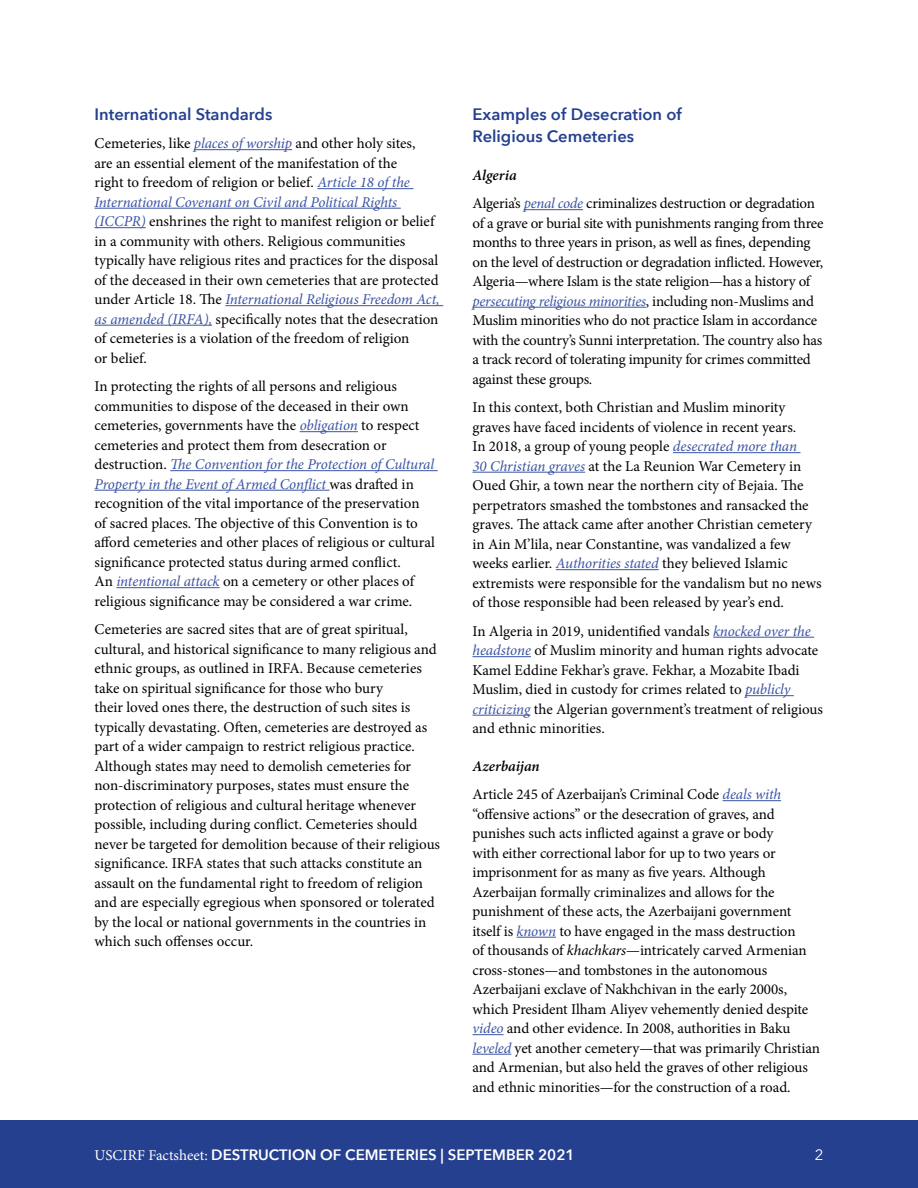
<style>
.page{position:relative;width:918px;height:1188px;background:#fff}
.page>*{position:absolute;margin:0;border:0;box-sizing:border-box;transform-origin:0 0}
.Subhead{font:600 16.5px/22.5px "Avenir Next";color:#25408f}
.Body_no_indent{font:15px/19.5px "Minion Pro";letter-spacing:-.005em;color:#000}
.t1{font:600 15px "Avenir Next";color:#fff}
.Body_no_indent-2{font:italic 600 15px "Minion Pro";color:#000}
.t2{font:15px "Avenir Next";color:#fff}
.s1{font-style:italic;color:#3a53a4}
.s2{font-style:italic}
.s3{font-family:"Minion Pro";font-weight:400}
</style>
<div class="page">
<div style="left:0;top:1120px;width:918px;height:68px;background:#25408f"></div>
<hr style="left:194px;top:149px;width:98px;height:1px;background:#3a53a4">
<hr style="left:317px;top:188px;width:96px;height:1px;background:#3a53a4">
<hr style="left:94px;top:208px;width:307px;height:1px;background:#3a53a4">
<hr style="left:94px;top:227px;width:52px;height:1px;background:#3a53a4">
<hr style="left:225px;top:305px;width:218px;height:1px;background:#3a53a4">
<hr style="left:94px;top:325px;width:118px;height:1px;background:#3a53a4">
<hr style="left:300px;top:431px;width:58px;height:1px;background:#3a53a4">
<hr style="left:170px;top:470px;width:268px;height:1px;background:#3a53a4">
<hr style="left:94px;top:490px;width:236px;height:1px;background:#3a53a4">
<hr style="left:116px;top:587px;width:104px;height:1px;background:#3a53a4">
<hr style="left:524px;top:209px;width:59px;height:1px;background:#3a53a4">
<hr style="left:472px;top:307px;width:174px;height:1px;background:#3a53a4">
<hr style="left:673px;top:452px;width:128px;height:1px;background:#3a53a4">
<hr style="left:472px;top:472px;width:113px;height:1px;background:#3a53a4">
<hr style="left:556px;top:569px;width:103px;height:1px;background:#3a53a4">
<hr style="left:713px;top:637px;width:101px;height:1px;background:#3a53a4">
<hr style="left:472px;top:656px;width:59px;height:1px;background:#3a53a4">
<hr style="left:745px;top:695px;width:49px;height:1px;background:#3a53a4">
<hr style="left:472px;top:715px;width:58px;height:1px;background:#3a53a4">
<hr style="left:723px;top:800px;width:58px;height:1px;background:#3a53a4">
<hr style="left:517px;top:937px;width:39px;height:1px;background:#3a53a4">
<hr style="left:472px;top:1034px;width:32px;height:1px;background:#3a53a4">
<hr style="left:472px;top:1054px;width:39px;height:1px;background:#3a53a4">
<p class="Subhead" style="left:94px;top:102px;width:179px">International Standards</p>
<p class="Body_no_indent" style="left:94px;top:134px;width:347px">Cemeteries, like <span class="s1">places of worship</span> and other holy sites,<br>are an essential element of the manifestation of the<br>right to freedom of religion or belief. <span class="s1">Article 18 of the International Covenant on Civil and Political Rights (ICCPR)</span> enshrines the right to manifest religion or belief in a community with others. Religious communities typically have religious rites and practices for the disposal of the deceased in their own cemeteries that are protected under Article 18. The <span class="s1">International Religious Freedom Act, as amended (IRFA),</span> specifically notes that the desecration of cemeteries is a violation of the freedom of religion<br>or belief.</p>
<p class="Body_no_indent" style="left:94px;top:377px;width:342px">In protecting the rights of all persons and religious communities to dispose of the deceased in their own cemeteries, governments have the <span class="s1">obligation</span> to respect cemeteries and protect them from desecration or destruction. <span class="s1">The Convention for the Protection of Cultural Property in the Event of Armed Conflict</span> was drafted in recognition of the vital importance of the preservation of sacred places. The objective of this Convention is to afford cemeteries and other places of religious or cultural significance protected status during armed conflict.<br>An <span class="s1">intentional attack</span> on a cemetery or other places of religious significance may be considered a war crime.</p>
<p class="Body_no_indent" style="left:94px;top:620px;width:347px">Cemeteries are sacred sites that are of great spiritual, cultural, and historical significance to many religious and ethnic groups, as outlined in IRFA. Because cemeteries take on spiritual significance for those who bury<br>their loved ones there, the destruction of such sites is typically devastating. Often, cemeteries are destroyed as part of a wider campaign to restrict religious practice.<br>Although states may need to demolish cemeteries for non-discriminatory purposes, states must ensure the protection of religious and cultural heritage whenever possible, including during conflict. Cemeteries should never be targeted for demolition because of their religious significance. IRFA states that such attacks constitute an assault on the fundamental right to freedom of religion and are especially egregious when sponsored or tolerated by the local or national governments in the countries in which such offenses occur.</p>
<p class="Subhead" style="left:472px;top:102px;width:211px">Examples of Desecration of<br>Religious Cemeteries</p>
<p class="Body_no_indent-2" style="left:472px;top:164px;width:46px">Algeria</p>
<p class="Body_no_indent" style="left:472px;top:194px;width:353px">Algeria’s <span class="s1">penal code</span> criminalizes destruction or degradation of a grave or burial site with punishments ranging from three months to three years in prison, as well as fines, depending on the level of destruction or degradation inflicted. However, Algeria—where Islam is the state religion—has a history of <span class="s1">persecuting religious minorities</span>, including non-Muslims and Muslim minorities who do not practice Islam in accordance with the country’s Sunni interpretation. The country also has a track record of tolerating impunity for crimes committed against these groups.</p>
<p class="Body_no_indent" style="left:472px;top:398px;width:351px">In this context, both Christian and Muslim minority graves have faced incidents of violence in recent years.<br>In 2018, a group of young people <span class="s1">desecrated more than<br>30 Christian graves</span> at the La Reunion War Cemetery in Oued Ghir, a town near the northern city of Bejaia. The perpetrators smashed the tombstones and ransacked the graves. The attack came after another Christian cemetery in Ain M’lila, near Constantine, was vandalized a few weeks earlier. <span class="s1">Authorities stated</span> they believed Islamic extremists were responsible for the vandalism but no news of those responsible had been released by year’s end.</p>
<p class="Body_no_indent" style="left:472px;top:621px;width:352px">In Algeria in 2019, unidentified vandals <span class="s1">knocked over the headstone</span> of Muslim minority and human rights advocate Kamel Eddine Fekhar’s grave. Fekhar, a Mozabite Ibadi Muslim, died in custody for crimes related to <span class="s1">publicly criticizing</span> the Algerian government’s treatment of religious and ethnic minorities.</p>
<p class="Body_no_indent-2" style="left:472px;top:755px;width:69px">Azerbaijan</p>
<p class="Body_no_indent" style="left:472px;top:785px;width:349px">Article 245 of Azerbaijan’s Criminal Code <span class="s1">deals with </span>“offensive actions” or the desecration of graves, and punishes such acts inflicted against a grave or body<br>with either correctional labor for up to two years or imprisonment for as many as five years. Although Azerbaijan formally criminalizes and allows for the punishment of these acts, the Azerbaijani government itself is <span class="s1">known</span> to have engaged in the mass destruction<br>of thousands of <span class="s2">khachkars</span>—intricately carved Armenian cross-stones—and tombstones in the autonomous Azerbaijani exclave of Nakhchivan in the early 2000s, which President Ilham Aliyev vehemently denied despite <span class="s1">video</span> and other evidence. In 2008, authorities in Baku <span class="s1">leveled</span> yet another cemetery—that was primarily Christian and Armenian, but also held the graves of other religious and ethnic minorities—for the construction of a road.</p>
<p class="t1" style="left:94px;top:1142px;width:482px"><span class="s3">USCIRF Factsheet:</span> DESTRUCTION OF CEMETERIES | SEPTEMBER 2021</p>
<p class="t2" style="left:815px;top:1142px;width:10px">2</p>
</div>
